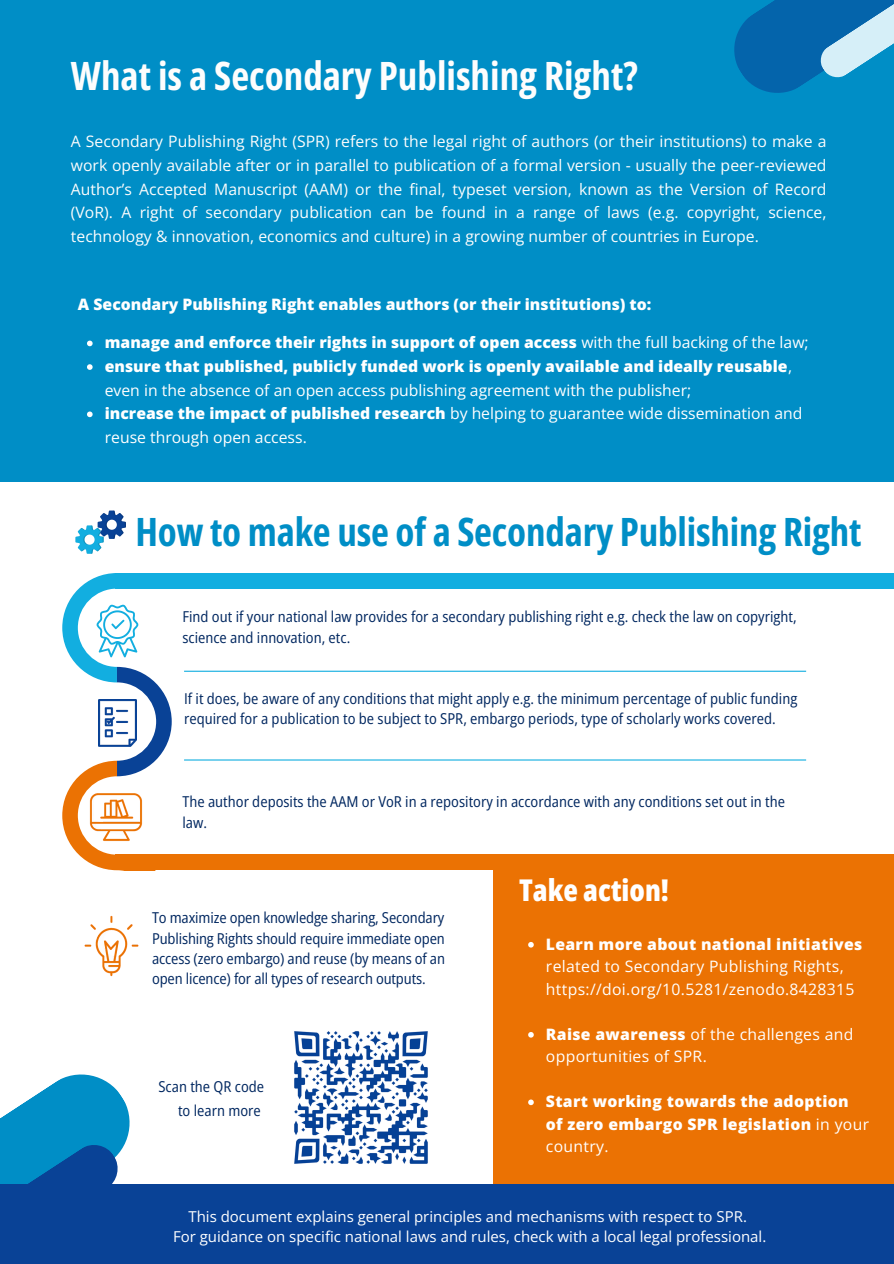
<style>
.page{position:relative;width:894px;height:1264px;background:#fff}
.page>*{position:absolute;margin:0;border:0;box-sizing:border-box;transform-origin:0 0}
.t1{font:700 39px "Open Sans Condensed";letter-spacing:-.005em;color:#008ec6}
.t2{font:700 39px "Open Sans Condensed";color:#fdfdfd}
.t3{font:800 30px "Open Sans Condensed";color:#fff}
.t4{font:15.75px/23.7px "Open Sans";color:#fdfdfd;text-align:justify}
.t5{font:800 15.75px/23.7px "Open Sans";color:#fff}
.t6{font:15.75px/22.5px "Open Sans";letter-spacing:.02em;color:#fff}
.t7{font:15.75px/23.7px "Open Sans";color:#fff}
.t8{font:800 15.75px/22.5px "Open Sans";letter-spacing:.02em;color:#fff}
.t9{font:semi-condensed 15px/20.2px "Open Sans";color:#002760}
.t10{font:15px "Open Sans";color:#fff}
.s1{font-weight:400}
.s2{font-weight:800}
</style>
<div class="page">
<div style="left:0;top:0;width:893px;height:481px;background:#008ec6"></div>
<div style="left:493px;top:854px;width:400px;height:329px;background:#eb7203"></div>
<hr style="left:184px;top:759px;width:621px;height:1px;background:#12aee0">
<hr style="left:184px;top:670px;width:621px;height:1px;background:#12aee0">
<svg style="left:0;top:1074px;width:130px;height:109px"></svg>
<div style="left:0;top:1183px;width:893px;height:80px;background:#094296"></div>
<svg style="left:75px;top:510px;width:51px;height:44px"></svg>
<svg style="left:734px;top:0;width:159px;height:93px"></svg>
<svg style="left:62px;top:573px;width:110px;height:297px"></svg>
<div style="left:115px;top:573px;width:778px;height:15px;background:#12aee0"></div>
<div style="left:115px;top:854px;width:778px;height:15px;background:#eb7203"></div>
<img style="left:98px;top:699px;width:38px;height:47px">
<img style="left:84px;top:915px;width:55px;height:62px">
<img style="left:85px;top:785px;width:63px;height:63px">
<img style="left:294px;top:1031px;width:134px;height:133px">
<svg style="left:528px;top:942px;width:5px;height:5px"></svg>
<svg style="left:528px;top:1032px;width:5px;height:5px"></svg>
<svg style="left:528px;top:1099px;width:5px;height:6px"></svg>
<svg style="left:87px;top:340px;width:6px;height:6px"></svg>
<svg style="left:87px;top:364px;width:6px;height:6px"></svg>
<svg style="left:87px;top:411px;width:6px;height:6px"></svg>
<h1 class="t2" style="left:71px;top:48px;width:568px">What is a Secondary Publishing Right?</h1>
<p class="t4" style="left:71px;top:129px;width:757px">A Secondary Publishing Right (SPR) refers to the legal right of authors (or their institutions) to make a work openly available after or in parallel to publication of a formal version - usually the peer-reviewed Author’s Accepted Manuscript (AAM) or the final, typeset version, known as the Version of Record (VoR). A right of secondary publication can be found in a range of laws (e.g. copyright, science, technology &amp; innovation, economics and culture) in a growing number of countries in Europe.</p>
<p class="t5" style="left:78px;top:292px;width:575px">A Secondary Publishing Right enables authors (or their institutions) to:</p>
<p class="t5" style="left:105px;top:330px;width:705px">manage and enforce their rights in support of open access <span class="s1">with the full backing of the law;</span></p>
<p class="t5" style="left:105px;top:354px;width:688px">ensure that published, publicly funded work is openly available and ideally reusable<span class="s1">, even in the absence of an open access publishing agreement with the publisher;</span></p>
<p class="t7" style="left:105px;top:401px;width:699px"><span class="s2">increase the impact of published research</span> by helping to guarantee wide dissemination and reuse through open access.</p>
<p class="t1" style="left:135px;top:504px;width:727px">How to make use of a Secondary Publishing Right</p>
<h2 class="t9" style="left:182px;top:606px;width:615px">Find out if your national law provides for a secondary publishing right e.g. check the law on copyright, science and innovation, etc.</h2>
<p class="t9" style="left:184px;top:687px;width:614px">If it does, be aware of any conditions that might apply e.g. the minimum percentage of public funding required for a publication to be subject to SPR, embargo periods, type of scholarly works covered.</p>
<p class="t9" style="left:182px;top:791px;width:604px">The author deposits the AAM or VoR in a repository in accordance with any conditions set out in the law.</p>
<p class="t9" style="left:152px;top:907px;width:294px;text-align:justify">To maximize open knowledge sharing, Secondary Publishing Rights should require immediate open access (zero embargo) and reuse (by means of an open licence) for all types of research outputs.</p>
<p class="t9" style="left:158px;top:1074px;width:107px;line-height:23.7px;text-align:right">Scan the QR code to learn more</p>
<p class="t3" style="left:519px;top:869px;width:151px">Take action!</p>
<p class="t6" style="left:545px;top:932px;width:318px"><span class="s2">Learn more about national initiatives </span>related to Secondary Publishing Rights, https://doi.org/10.5281/zenodo.8428315</p>
<h1 class="t6" style="left:545px;top:1022px;width:309px"><span class="s2">Raise awareness</span> of the challenges and opportunities of SPR.</h1>
<p class="t8" style="left:545px;top:1090px;width:324px">Start working towards the adoption of zero embargo SPR legislation <span class="s1">in your country.</span></p>
<p class="t10" style="left:188px;top:1205px;width:560px">This document explains general principles and mechanisms with respect to SPR.</p>
<p class="t10" style="left:173px;top:1225px;width:594px">For guidance on specific national laws and rules, check with a local legal professional.</p>
</div>
